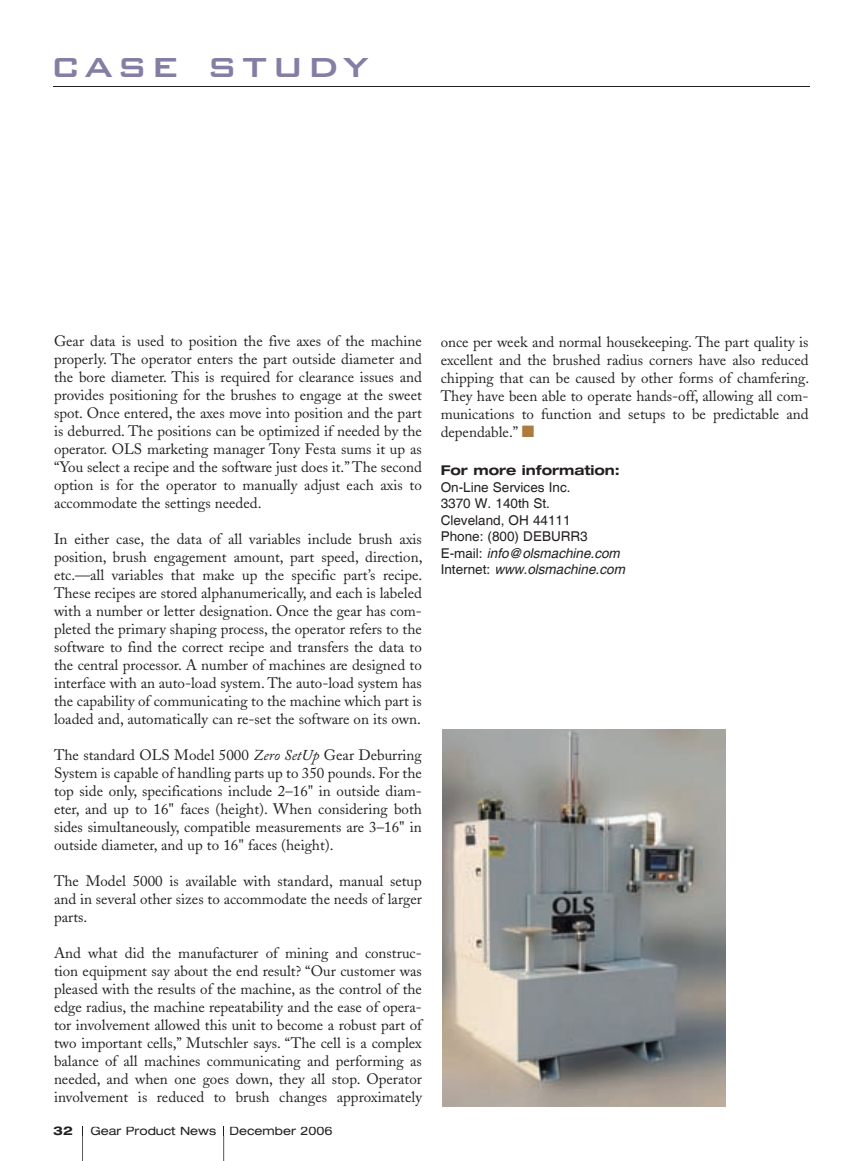
<style>
.page{position:relative;width:864px;height:1161px;background:#fff}
.page>*{position:absolute;margin:0;border:0;box-sizing:border-box;transform-origin:0 0}
.t1{font:500 45px "Bank Gothic BT";letter-spacing:.1em;color:#847ea5}
.t2{font:15px/18px "Adobe Caslon";color:#231f20;text-align:justify}
.t3{font:13.5px/16.5px "Helvetica";color:#231f20}
.t4{font:700 expanded 13.5px "Helvetica Neue LT";color:#231f20}
.t5{font:expanded 12px "Helvetica Neue LT";color:#231f20}
.t6{font:700 expanded 12px "Helvetica Neue LT";color:#231f20}
.s1{font-style:italic}
.s2{color:#ab7c3d}
</style>
<div class="page">
<svg style="left:82px;top:1126px;width:1px;height:35px"></svg>
<svg style="left:223px;top:1126px;width:1px;height:35px"></svg>
<hr style="left:54px;top:87px;width:756px;height:1px;background:#231f20">
<img style="left:442px;top:729px;width:283px;height:378px">
<h1 class="t1" style="left:51px;top:40px;width:319px">case study</h1>
<p class="t2" style="left:54px;top:332px;width:369px">Gear data is used to position the five axes of the machine properly. The operator enters the part outside diameter and the bore diameter. This is required for clearance issues and provides positioning for the brushes to engage at the sweet spot. Once entered, the axes move into position and the part is deburred. The positions can be optimized if needed by the operator. OLS marketing manager Tony Festa sums it up as “You select a recipe and the software just does it.” The second option is for the operator to manually adjust each axis to accommodate the settings needed.</p>
<p class="t2" style="left:54px;top:530px;width:370px">In either case, the data of all variables include brush axis position, brush engagement amount, part speed, direction, etc.—all variables that make up the specific part’s recipe.<br>These recipes are stored alphanumerically, and each is labeled with a number or letter designation. Once the gear has com&shy;pleted the primary shaping process, the operator refers to the software to find the correct recipe and transfers the data to the central processor. A number of machines are designed to interface with an auto-load system. The auto-load system has the capability of communicating to the machine which part is loaded and, automatically can re-set the software on its own.</p>
<p class="t2" style="left:54px;top:746px;width:369px">The standard OLS Model 5000 <span class="s1">Zero SetUp</span> Gear Deburring System is capable of handling parts up to 350 pounds. For the top side only, specifications include 2–16" in outside diam&shy;eter, and up to 16" faces (height). When considering both sides simultaneously, compatible measurements are 3–16" in outside diameter, and up to 16" faces (height).</p>
<p class="t2" style="left:54px;top:872px;width:369px">The Model 5000 is available with standard, manual setup and in several other sizes to accommodate the needs of larger parts.</p>
<p class="t2" style="left:54px;top:944px;width:370px">And what did the manufacturer of mining and construc&shy;tion equipment say about the end result? “Our customer was pleased with the results of the machine, as the control of the edge radius, the machine repeatability and the ease of opera&shy;tor involvement allowed this unit to become a robust part of two important cells,” Mutschler says. “The cell is a complex balance of all machines communicating and performing as needed, and when one goes down, they all stop. Operator involvement is reduced to brush changes approximately</p>
<p class="t6" style="left:53px;top:1124px;width:21px">32</p>
<p class="t5" style="left:90px;top:1124px;width:244px">Gear Product News December 2006</p>
<p class="t2" style="left:441px;top:333px;width:370px">once per week and normal housekeeping. The part quality is excellent and the brushed radius corners have also reduced chipping that can be caused by other forms of chamfering.<br>They have been able to operate hands-off, allowing all com&shy;munications to function and setups to be predictable and dependable.” <span class="s2">■</span></p>
<p class="t4" style="left:441px;top:462px;width:181px">For more information:</p>
<p class="t3" style="left:441px;top:479px;width:186px">On-Line Services Inc.<br>3370 W. 140th St.<br>Cleveland, OH 44111<br>Phone: (800) DEBURR3<br>E-mail: <span class="s1">info@olsmachine.com<br></span>Internet: <span class="s1">www.olsmachine.com</span></p>
</div>
